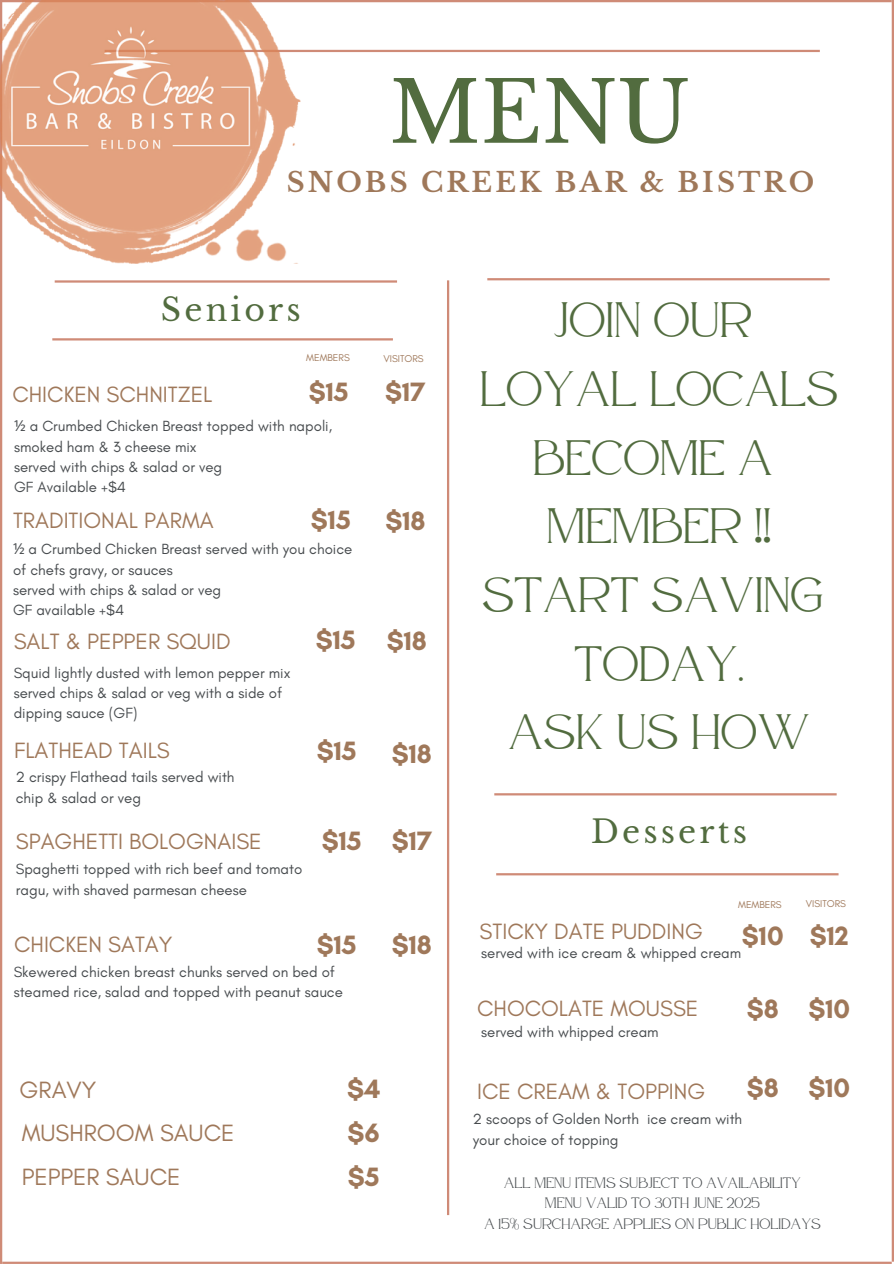
<style>
.page{position:relative;width:894px;height:1264px;background:#fff}
.page>*{position:absolute;margin:0;border:0;box-sizing:border-box;transform-origin:0 0}
.t1{font:84px "Libre Baskerville";color:#526c3f}
.t2{font:49.65px/68.7px "Atteron";color:#526c3f;text-align:center}
.t3{font:31.5px "Libre Baskerville";letter-spacing:.1em;color:#526c3f}
.t4{font:700 27px "Glacial Indifference";color:#9f785a}
.t5{font:700 27px "Libre Baskerville";letter-spacing:.115em;color:#9f785a}
.t6{font:24px "Glacial Indifference";color:#9f785a}
.t7{font:22.5px "Glacial Indifference";color:#9f785a}
.t8{font:15px/20.2px "Glacial Indifference";color:#474b4e}
.t9{font:15px/20.2px "Atteron";color:#474b4e;text-align:center}
.t10{font:10.05px "Glacial Indifference";color:#9f785a}
.s1{font-family:"Noto Sans"}
</style>
<div class="page">
<hr style="left:1px;top:0;width:890px;height:2px;background:#cf8b77">
<hr style="left:0;top:0;width:2px;height:1263px;background:#cf8b77">
<hr style="left:2px;top:1261px;width:889px;height:2px;background:#cf8b77">
<hr style="left:891px;top:0;width:2px;height:1261px;background:#cf8b77">
<hr style="left:105px;top:50px;width:714px;height:2px;background:#cf8b77">
<hr style="left:52px;top:338px;width:341px;height:2px;background:#cf8b77">
<hr style="left:55px;top:280px;width:342px;height:2px;background:#cf8b77">
<hr style="left:447px;top:280px;width:2px;height:934px;background:#cf8b77">
<hr style="left:487px;top:278px;width:342px;height:2px;background:#cf8b77">
<img style="left:0;top:0;width:300px;height:264px">
<hr style="left:494px;top:793px;width:342px;height:2px;background:#cf8b77">
<hr style="left:496px;top:873px;width:342px;height:2px;background:#cf8b77">
<p class="t1" style="left:389px;top:61px;width:302px">MENU</p>
<p class="t5" style="left:287px;top:166px;width:529px">SNOBS CREEK BAR &amp; BISTRO</p>
<p class="t3" style="left:161px;top:290px;width:141px">Seniors</p>
<h4 class="t10" style="left:306px;top:351px;width:45px">MEMBERS</h4>
<h4 class="t10" style="left:383px;top:352px;width:42px">VISITORS</h4>
<h1 class="t7" style="left:12px;top:380px;width:201px">CHICKEN SCHNITZEL</h1>
<p class="t4" style="left:309px;top:375px;width:41px">$15</p>
<p class="t4" style="left:385px;top:375px;width:41px">$17</p>
<h4 class="t8" style="left:14px;top:416px;width:319px"><span class="s1">½</span> a Crumbed Chicken Breast topped with napoli, smoked ham &amp; 3 cheese mix<br>served with chips &amp; salad or veg<br>GF Available +$4</h4>
<h6 class="t4" style="left:311px;top:503px;width:41px">$15</h6>
<h4 class="t8" style="left:13px;top:539px;width:341px"><span class="s1">½</span> a Crumbed Chicken Breast served with you choice of chefs gravy, or sauces<br>served with chips &amp; salad or veg<br>GF available +$4</h4>
<h6 class="t7" style="left:13px;top:507px;width:202px">TRADITIONAL PARMA</h6>
<p class="t4" style="left:385px;top:504px;width:42px">$18</p>
<h4 class="t7" style="left:14px;top:627px;width:218px">SALT &amp; PEPPER SQUID</h4>
<p class="t4" style="left:316px;top:623px;width:41px">$15</p>
<p class="t4" style="left:386px;top:624px;width:42px">$18</p>
<h4 class="t8" style="left:14px;top:662px;width:278px">Squid lightly dusted with lemon pepper mix served chips &amp; salad or veg with a side of dipping sauce (GF)</h4>
<h4 class="t7" style="left:14px;top:736px;width:157px">FLATHEAD TAILS</h4>
<p class="t4" style="left:317px;top:734px;width:41px">$15</p>
<h5 class="t4" style="left:391px;top:737px;width:42px">$18</h5>
<h6 class="t8" style="left:16px;top:767px;width:220px">2 crispy Flathead tails served with chip &amp; salad or veg</h6>
<h5 class="t7" style="left:16px;top:827px;width:247px">SPAGHETTI BOLOGNAISE</h5>
<h3 class="t4" style="left:322px;top:824px;width:41px">$15</h3>
<h4 class="t4" style="left:392px;top:824px;width:41px">$17</h4>
<h5 class="t8" style="left:16px;top:859px;width:288px">Spaghetti topped with rich beef and tomato ragu, with shaved parmesan cheese</h5>
<h6 class="t7" style="left:14px;top:930px;width:160px">CHICKEN SATAY</h6>
<h4 class="t8" style="left:14px;top:961px;width:331px">Skewered chicken breast chunks served on bed of steamed rice, salad and topped with peanut sauce</h4>
<h4 class="t4" style="left:317px;top:928px;width:41px">$15</h4>
<h4 class="t4" style="left:391px;top:928px;width:42px">$18</h4>
<h4 class="t6" style="left:20px;top:1074px;width:78px">GRAVY</h4>
<p class="t4" style="left:347px;top:1072px;width:35px">$4</p>
<p class="t6" style="left:22px;top:1118px;width:214px">MUSHROOM SAUCE</p>
<p class="t4" style="left:347px;top:1115px;width:34px">$6</p>
<h2 class="t6" style="left:22px;top:1162px;width:160px">PEPPER SAUCE</h2>
<p class="t4" style="left:348px;top:1159px;width:33px">$5</p>
<h5 class="t2" style="left:479px;top:286px;width:360px">JOIN OUR<br>LOYAL LOCALS<br>BECOME A<br>MEMBER !!<br>START SAVING<br>TODAY.<br>ASK US HOW</h5>
<h4 class="t3" style="left:591px;top:812px;width:157px">Desserts</h4>
<h6 class="t10" style="left:738px;top:898px;width:45px">MEMBERS</h6>
<h4 class="t10" style="left:805px;top:897px;width:42px">VISITORS</h4>
<h6 class="t7" style="left:479px;top:917px;width:224px">STICKY DATE PUDDING</h6>
<h4 class="t4" style="left:741px;top:919px;width:43px">$10</h4>
<h5 class="t8" style="left:481px;top:942px;width:261px">served with ice cream &amp; whipped cream</h5>
<p class="t7" style="left:477px;top:994px;width:223px">CHOCOLATE MOUSSE</p>
<h4 class="t8" style="left:481px;top:1021px;width:179px">served with whipped cream</h4>
<h4 class="t4" style="left:746px;top:991px;width:34px">$8</h4>
<h3 class="t4" style="left:809px;top:919px;width:41px">$12</h3>
<h4 class="t4" style="left:808px;top:991px;width:43px">$10</h4>
<h5 class="t7" style="left:477px;top:1077px;width:229px">ICE CREAM &amp; TOPPING</h5>
<h6 class="t4" style="left:808px;top:1070px;width:43px">$10</h6>
<h6 class="t8" style="left:472px;top:1108px;width:271px">2 scoops of Golden North ice cream with your choice of topping</h6>
<h5 class="t4" style="left:746px;top:1070px;width:34px">$8</h5>
<h5 class="t9" style="left:484px;top:1172px;width:338px">ALL MENU ITEMS SUBJECT TO AVAILABILITY<br>MENU VALID TO 30TH JUNE 2025<br>A 15% SURCHARGE APPLIES ON PUBLIC HOLIDAYS</h5>
</div>
